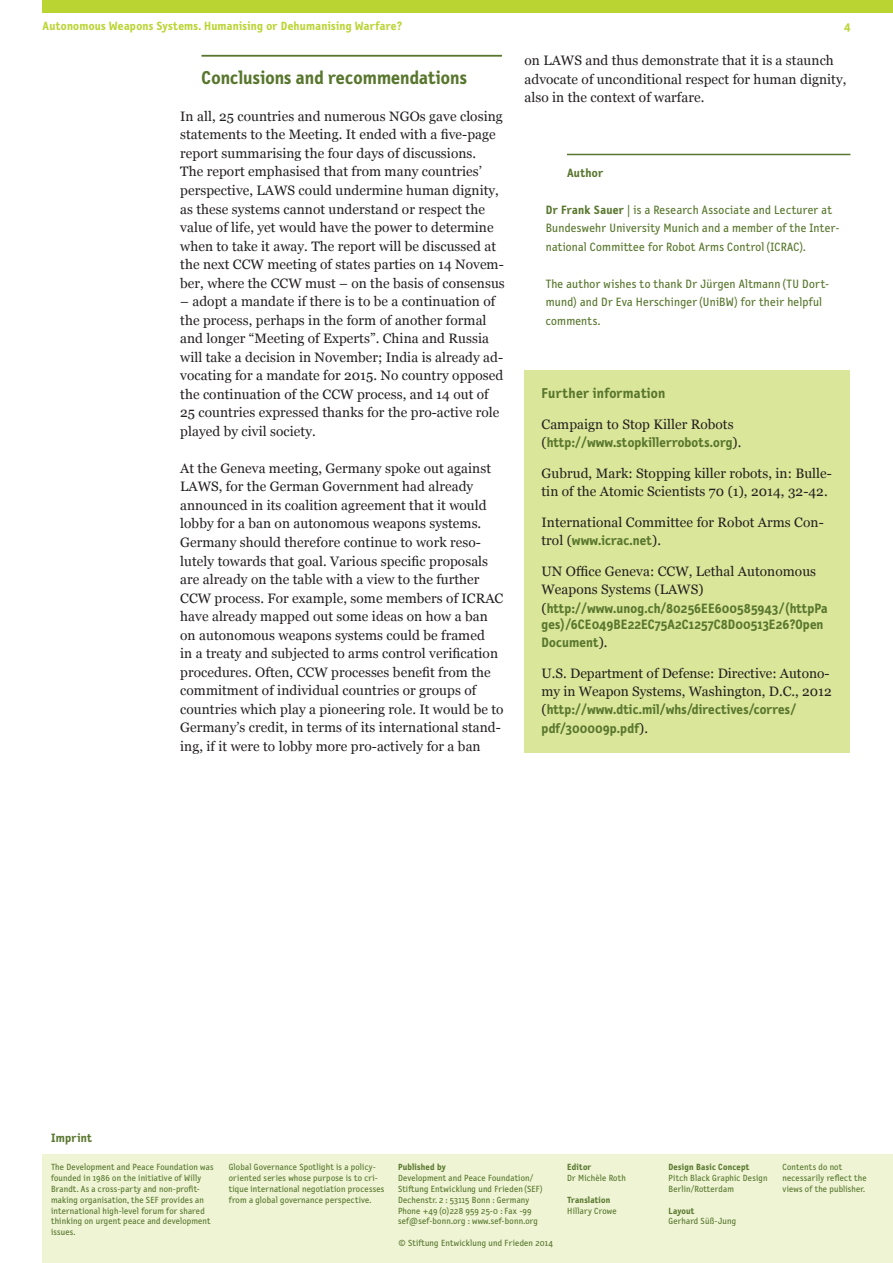
<style>
.page{position:relative;width:893px;height:1263px;background:#fff}
.page>*{position:absolute;margin:0;border:0;box-sizing:border-box;transform-origin:0 0}
.t1{font:700 18.75px "Letter Gothic Text OT";letter-spacing:.005em;color:#58762d}
.t2{font:700 14.4px "Letter Gothic Text OT";letter-spacing:.015em;color:#58762d}
.t3{font:13.65px/18.5px "Georgia";letter-spacing:.005em;color:#231f20}
.t4{font:700 13.65px/16.4px "Letter Gothic Text OT";letter-spacing:.005em;color:#58762d}
.t5{font:12.15px/18.6px "Letter Gothic Text OT";letter-spacing:.02em;color:#58762d}
.t6{font:700 12.15px "Letter Gothic Text OT";letter-spacing:.02em;color:#58762d}
.t7{font:700 12px "Letter Gothic Text OT";letter-spacing:.02em;color:#bad432}
.t8{font:9px/10.9px "Letter Gothic Text OT";letter-spacing:.02em;color:#58762d}
.t9{font:700 9px "Letter Gothic Text OT";letter-spacing:.02em;color:#58762d}
.s1{font-weight:700}
.s2{font-family:"Georgia";font-weight:400;color:#231f20}
</style>
<div class="page">
<div style="left:43px;top:0;width:850px;height:13px;background:#bad432"></div>
<div style="left:43px;top:1154px;width:850px;height:109px;background:#eef4d4"></div>
<hr style="left:567px;top:154px;width:283px;height:1px;background:#58762d">
<hr style="left:201px;top:55px;width:301px;height:2px;background:#58762d">
<div style="left:524px;top:370px;width:326px;height:383px;background:#dae699"></div>
<p class="t7" style="left:43px;top:18px;width:361px">Autonomous Weapons Systems. Humanising or Dehumanising Warfare?</p>
<h1 class="t1" style="left:201px;top:66px;width:267px">Conclusions and recommendations</h1>
<p class="t3" style="left:180px;top:107px;width:326px">In all, 25 countries and numerous NGOs gave closing statements to the Meeting. It ended with a five-page report summarising the four days of discussions.<br>The report emphasised that from many countries’ perspective, LAWS could undermine human dignity, as these systems cannot understand or respect the value of life, yet would have the power to determine when to take it away. The report will be discussed at the next CCW meeting of states parties on 14 Novem&shy;ber, where the CCW must – on the basis of consensus</p>
<p class="t3" style="left:180px;top:292px;width:325px">– adopt a mandate if there is to be a continuation of the process, perhaps in the form of another formal and longer “Meeting of Experts”. China and Russia will take a decision in November; India is already ad&shy;vocating for a mandate for 2015. No country opposed the continuation of the CCW process, and 14 out of 25 countries expressed thanks for the pro-active role played by civil society.</p>
<p class="t3" style="left:180px;top:459px;width:325px">At the Geneva meeting, Germany spoke out against LAWS, for the German Government had already announced in its coalition agreement that it would lobby for a ban on autonomous weapons systems.<br>Germany should therefore continue to work reso&shy;lutely towards that goal. Various specific proposals are already on the table with a view to the further CCW process. For example, some members of ICRAC have already mapped out some ideas on how a ban on autonomous weapons systems could be framed<br>in a treaty and subjected to arms control verification procedures. Often, CCW processes benefit from the commitment of individual countries or groups of countries which play a pioneering role. It would be to Germany’s credit, in terms of its international stand&shy;ing, if it were to lobby more pro-actively for a ban</p>
<p class="t7" style="left:844px;top:18px;width:8px">4</p>
<p class="t3" style="left:524px;top:52px;width:324px">on LAWS and thus demonstrate that it is a staunch advocate of unconditional respect for human dignity, also in the context of warfare.</p>
<p class="t6" style="left:567px;top:165px;width:38px">Author</p>
<p class="t5" style="left:546px;top:200px;width:295px"><span class="s1">Dr Frank Sauer</span> | is a Research Associate and Lecturer at<br>Bundeswehr University Munich and a member of the Inter&shy;national Committee for Robot Arms Control (ICRAC).</p>
<p class="t5" style="left:546px;top:274px;width:285px">The author wishes to thank Dr Jürgen Altmann (TU Dort&shy;mund) and Dr Eva Herschinger (UniBW) for their helpful comments.</p>
<p class="t2" style="left:541px;top:385px;width:125px">Further information</p>
<p class="t3" style="left:541px;top:415px;width:194px">Campaign to Stop Killer Robots</p>
<p class="t4" style="left:541px;top:435px;width:201px"><span class="s2">(</span>http://www.stopkillerrobots.org<span class="s2">).</span></p>
<p class="t3" style="left:541px;top:465px;width:292px">Gubrud, Mark: Stopping killer robots, in: Bulle&shy;tin of the Atomic Scientists 70 (1), 2014, 32-42.</p>
<p class="t3" style="left:541px;top:514px;width:284px">International Committee for Robot Arms Con-</p>
<p class="t4" style="left:541px;top:533px;width:121px"><span class="s2">trol (</span>www.icrac.net<span class="s2">).</span></p>
<p class="t3" style="left:541px;top:563px;width:276px">UN Office Geneva: CCW, Lethal Autonomous<br>Weapons Systems (LAWS)</p>
<p class="t4" style="left:541px;top:600px;width:288px"><span class="s2">(</span>http://www.unog.ch/80256EE600585943/(httpPa ges)/6CE049BE22EC75A2C1257C8D00513E26?Open</p>
<p class="t4" style="left:541px;top:634px;width:68px">Document<span class="s2">).</span></p>
<p class="t3" style="left:541px;top:664px;width:292px">U.S. Department of Defense: Directive: Autono&shy;my in Weapon Systems, Washington, D.C., 2012</p>
<p class="t4" style="left:541px;top:701px;width:256px;line-height:18.1px"><span class="s2">(</span>http://www.dtic.mil/whs/directives/corres/ pdf/300009p.pdf<span class="s2">).</span></p>
<p class="t6" style="left:51px;top:1131px;width:43px">Imprint</p>
<p class="t8" style="left:51px;top:1161px;width:164px">The Development and Peace Foundation was founded in 1986 on the initiative of Willy Brandt. As a cross-party and non-profit&shy;making organisation, the SEF provides an international high-level forum for shared thinking on urgent peace and development issues.</p>
<p class="t8" style="left:229px;top:1161px;width:157px">Global Governance Spotlight is a policy&shy;oriented series whose purpose is to cri&shy;tique international negotiation processes from a global governance perspective.</p>
<p class="t9" style="left:398px;top:1161px;width:49px">Published by</p>
<p class="t8" style="left:398px;top:1172px;width:147px">Development and Peace Foundation/ Stiftung Entwicklung und Frieden (SEF)<br>Dechenstr. 2 : 53115 Bonn : Germany Phone +49 (0)228 959 25-0 : Fax -99 sef@sef-bonn.org : www.sef-bonn.org</p>
<p class="t8" style="left:398px;top:1238px;width:156px">© Stiftung Entwicklung und Frieden 2014</p>
<p class="t9" style="left:567px;top:1161px;width:26px">Editor</p>
<p class="t8" style="left:567px;top:1172px;width:60px">Dr Michèle Roth</p>
<p class="t9" style="left:567px;top:1194px;width:45px">Translation</p>
<p class="t8" style="left:567px;top:1205px;width:51px">Hillary Crowe</p>
<p class="t9" style="left:668px;top:1161px;width:82px">Design Basic Concept</p>
<p class="t8" style="left:668px;top:1172px;width:101px">Pitch Black Graphic Design<br>Berlin/Rotterdam</p>
<p class="t9" style="left:668px;top:1205px;width:28px">Layout</p>
<p class="t8" style="left:668px;top:1216px;width:69px">Gerhard Süß-Jung</p>
<p class="t8" style="left:782px;top:1161px;width:86px">Contents do not necessarily reflect the views of the publisher.</p>
</div>
